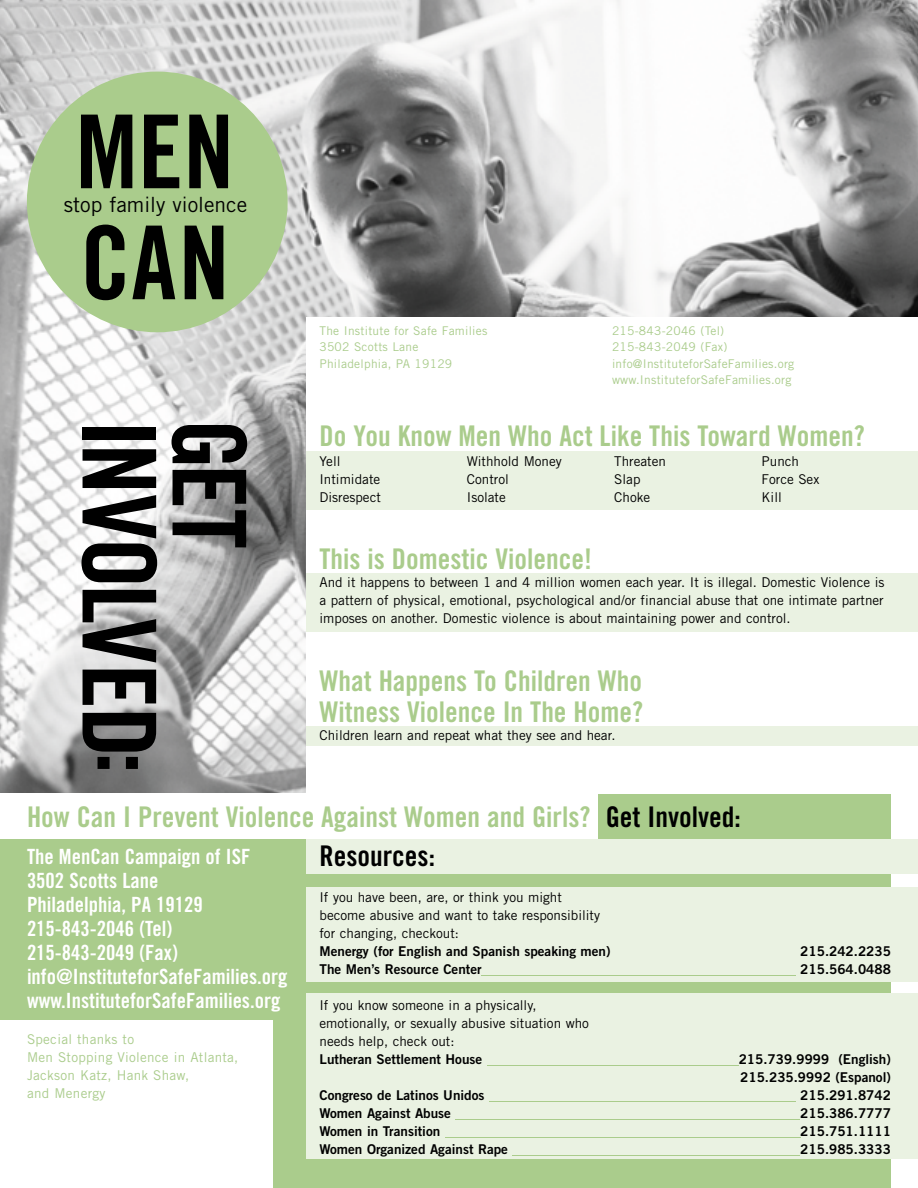
<style>
.page{position:relative;width:918px;height:1188px;background:#fff}
.page>*{position:absolute;margin:0;border:0;box-sizing:border-box;transform-origin:0 0}
.t1{font:102px/111px "Trade Gothic Bold Cond Twenty";color:#000}
.t2{font:102px "Trade Gothic Bold Cond Twenty";letter-spacing:-.02em;color:#000}
.t3{font:28.5px/31.5px "Trade Gothic Bold Cond Twenty";color:#aacc8c}
.t4{font:28.5px "Trade Gothic Bold Cond Twenty";color:#000}
.t5{font:21px/24px "Trade Gothic Bold Cond Twenty";color:#fff}
.t6{font:21px "Trade Gothic";color:#000}
.t7{font:13.5px/18px "Trade Gothic";color:#000}
.t8{font:13.5px/18px "Trade Gothic Bold Two";color:#000}
.t9{font:13.5px/18px "Trade Gothic";letter-spacing:.02em;color:#aacc8c}
.t10{font:12px/16.5px "Trade Gothic";letter-spacing:.02em;color:#aacc8c}
.s1{color:#000}
</style>
<div class="page">
<div style="left:273px;top:986px;width:618px;height:202px;background:#aacc8c"></div>
<div style="left:0;top:839px;width:891px;height:181px;background:#aacc8c"></div>
<div style="left:306px;top:993px;width:612px;height:166px;background:#eaf2e2"></div>
<div style="left:306px;top:887px;width:612px;height:95px;background:#eaf2e2"></div>
<div style="left:598px;top:793px;width:293px;height:89px;background:#aacc8c"></div>
<div style="left:306px;top:839px;width:612px;height:35px;background:#eaf2e2"></div>
<img style="left:0;top:0;width:918px;height:793px">
<div style="left:27px;top:72px;width:261px;height:260px;background:#aacc8c;border-radius:50%"></div>
<div style="left:306px;top:317px;width:612px;height:477px;background:#fff"></div>
<div style="left:306px;top:452px;width:612px;height:58px;background:#eaf2e2"></div>
<div style="left:306px;top:573px;width:612px;height:58px;background:#eaf2e2"></div>
<div style="left:306px;top:727px;width:612px;height:19px;background:#eaf2e2"></div>
<hr style="left:482px;top:975px;width:314px;height:1px;background:#aacc8c">
<hr style="left:487px;top:1065px;width:252px;height:1px;background:#aacc8c">
<hr style="left:489px;top:1101px;width:307px;height:1px;background:#aacc8c">
<hr style="left:456px;top:1119px;width:344px;height:1px;background:#aacc8c">
<hr style="left:445px;top:1137px;width:355px;height:1px;background:#aacc8c">
<hr style="left:513px;top:1155px;width:287px;height:1px;background:#aacc8c">
<h1 class="t1" style="left:76px;top:96px;width:160px">MEN<br>CAN</h1>
<h3 class="t6" style="left:64px;top:192px;width:185px">stop family violence</h3>
<h1 class="t2" style="left:181px;top:419px;width:340px;rotate:90deg">INVOLVED</h1>
<h1 class="t1" style="left:265px;top:419px;width:131px;rotate:90deg">GET</h1>
<h1 class="t1" style="left:190px;top:752px;width:24px;rotate:90deg">:</h1>
<p class="t10" style="left:319px;top:322px;width:169px">The Institute for Safe Families<br>3502 Scotts Lane<br>Philadelphia, PA 19129</p>
<p class="t10" style="left:612px;top:322px;width:184px">215-843-2046 (Tel)<br>215-843-2049 (Fax) info@InstituteforSafeFamilies.org www.InstituteforSafeFamilies.org</p>
<h2 class="t3" style="left:320px;top:420px;width:547px">Do You Know Men Who Act Like This Toward Women?</h2>
<p class="t7" style="left:320px;top:452px;width:63px">Yell<br>Intimidate<br>Disrespect</p>
<p class="t7" style="left:467px;top:452px;width:97px">Withhold Money<br>Control<br>Isolate</p>
<p class="t7" style="left:614px;top:452px;width:53px">Threaten<br>Slap<br>Choke</p>
<p class="t7" style="left:762px;top:452px;width:59px">Punch<br>Force Sex<br>Kill</p>
<h2 class="t3" style="left:320px;top:543px;width:274px">This is Domestic Violence!</h2>
<p class="t7" style="left:319px;top:573px;width:566px;text-align:justify">And it happens to between 1 and 4 million women each year. It is illegal. Domestic Violence is a pattern of physical, emotional, psychological and/or financial abuse that one intimate partner imposes on another. Domestic violence is about maintaining power and control.</p>
<h2 class="t3" style="left:319px;top:665px;width:325px">What Happens To Children Who<br>Witness Violence In The Home?</h2>
<p class="t7" style="left:319px;top:726px;width:298px">Children learn and repeat what they see and hear.</p>
<h2 class="t3" style="left:27px;top:801px;width:715px">How Can I Prevent Violence Against Women and Girls? <span class="s1">Get Involved:</span></h2>
<h3 class="t5" style="left:27px;top:845px;width:262px">The MenCan Campaign of ISF<br>3502 Scotts Lane<br>Philadelphia, PA 19129<br>215-843-2046 (Tel)<br>215-843-2049 (Fax) info@InstituteforSafeFamilies.org www.InstituteforSafeFamilies.org</h3>
<p class="t9" style="left:27px;top:1031px;width:213px">Special thanks to<br>Men Stopping Violence in Atlanta,<br>Jackson Katz, Hank Shaw,<br>and Menergy</p>
<h2 class="t4" style="left:320px;top:838px;width:117px">Resources:</h2>
<p class="t7" style="left:320px;top:888px;width:282px">If you have been, are, or think you might become abusive and want to take responsibility for changing, checkout:</p>
<p class="t8" style="left:320px;top:942px;width:293px">Menergy (for English and Spanish speaking men)</p>
<p class="t8" style="left:800px;top:942px;width:92px">215.242.2235</p>
<p class="t8" style="left:320px;top:960px;width:164px">The Men’s Resource Center</p>
<p class="t8" style="left:800px;top:960px;width:92px">215.564.0488</p>
<p class="t7" style="left:320px;top:996px;width:271px">If you know someone in a physically, emotionally, or sexually abusive situation who needs help, check out:</p>
<p class="t8" style="left:320px;top:1050px;width:164px">Lutheran Settlement House</p>
<p class="t8" style="left:739px;top:1050px;width:154px">215.739.9999 (English)<br>215.235.9992 (Espanol)</p>
<p class="t8" style="left:320px;top:1086px;width:167px">Congreso de Latinos Unidos</p>
<p class="t8" style="left:800px;top:1086px;width:92px">215.291.8742</p>
<p class="t8" style="left:320px;top:1104px;width:133px">Women Against Abuse</p>
<p class="t8" style="left:800px;top:1104px;width:92px">215.386.7777</p>
<p class="t8" style="left:320px;top:1122px;width:122px">Women in Transition</p>
<p class="t8" style="left:800px;top:1122px;width:92px">215.751.1111</p>
<p class="t8" style="left:320px;top:1140px;width:190px">Women Organized Against Rape</p>
<p class="t8" style="left:800px;top:1140px;width:92px">215.985.3333</p>
</div>
